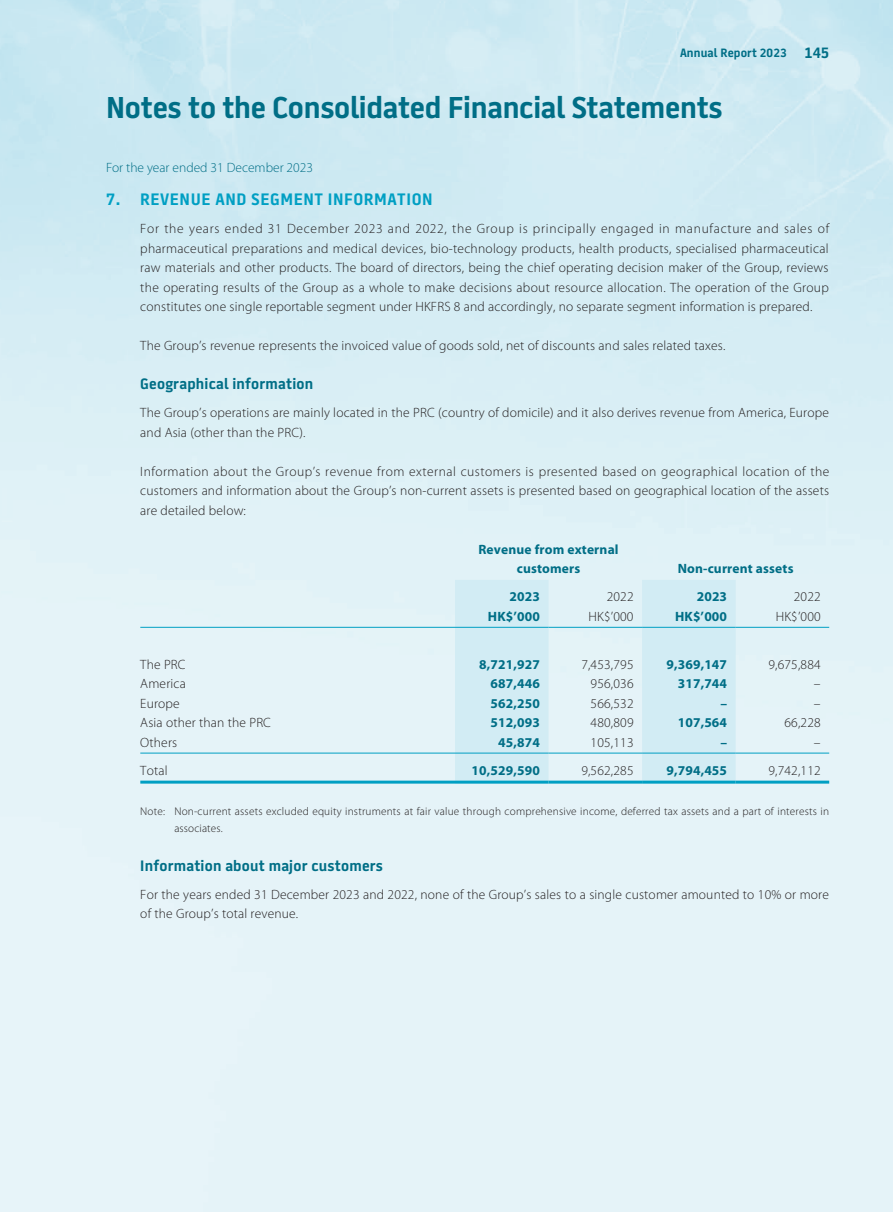
<style>
.page{position:relative;width:893px;height:1212px;background:#fff}
.page>*{position:absolute;margin:0;border:0;box-sizing:border-box;transform-origin:0 0}
.t1{font:700 30px "Battersea";letter-spacing:-.01em;color:#006e86}
._01_H1{font:700 16.5px "Battersea";letter-spacing:.035em;color:#009fc3}
._02_H2{font:700 15px "Battersea";letter-spacing:.015em;color:#006e86}
._00_txt{font:300 13.5px/19.5px "Myriad Pro";letter-spacing:.015em;color:#231f20;text-align:justify}
._50_Table_txt{font:700 13.5px "Myriad Pro";letter-spacing:.01em;color:#006e86}
._50_Table_txt-2{font:300 13.5px "Myriad Pro";letter-spacing:.015em;color:#231f20}
.t2{font:300 13.5px "Myriad Pro";color:#006e86}
.t3{font:700 12px "Battersea";letter-spacing:.01em;color:#006e86}
._06_Notes{font:300 11.25px/16.5px "Myriad Pro";letter-spacing:.015em;color:#231f20}
.s1{font-size:15px}
</style>
<div class="page">
<img style="left:0;top:0;width:893px;height:1212px">
<svg style="left:455px;top:580px;width:281px;height:200px;background:#d7eef5"></svg>
<hr style="left:140px;top:627px;width:315px;height:1px;background:#009fc3">
<hr style="left:455px;top:627px;width:93px;height:1px;background:#009fc3">
<hr style="left:548px;top:627px;width:94px;height:1px;background:#009fc3">
<hr style="left:642px;top:627px;width:94px;height:1px;background:#009fc3">
<hr style="left:736px;top:627px;width:93px;height:1px;background:#009fc3">
<hr style="left:140px;top:753px;width:315px;height:1px;background:#009fc3">
<hr style="left:455px;top:753px;width:93px;height:1px;background:#009fc3">
<hr style="left:548px;top:753px;width:94px;height:1px;background:#009fc3">
<hr style="left:642px;top:753px;width:94px;height:1px;background:#009fc3">
<hr style="left:736px;top:753px;width:93px;height:1px;background:#009fc3">
<hr style="left:140px;top:780px;width:315px;height:3px;background:#009fc3">
<hr style="left:455px;top:780px;width:93px;height:3px;background:#009fc3">
<hr style="left:548px;top:780px;width:94px;height:3px;background:#009fc3">
<hr style="left:642px;top:780px;width:94px;height:3px;background:#009fc3">
<hr style="left:736px;top:780px;width:93px;height:3px;background:#009fc3">
<p class="t3" style="left:680px;top:45px;width:151px">Annual Report 2023 <span class="s1">145</span></p>
<h1 class="t1" style="left:106px;top:89px;width:618px">Notes to the Consolidated Financial Statements</h1>
<p class="t2" style="left:106px;top:160px;width:208px">For the year ended 31 December 2023</p>
<p class="_01_H1" style="left:106px;top:189px;width:328px">7. REVENUE AND SEGMENT INFORMATION</p>
<p class="_00_txt" style="left:140px;top:219px;width:690px">For the years ended 31 December 2023 and 2022, the Group is principally engaged in manufacture and sales of pharmaceutical preparations and medical devices, bio-technology products, health products, specialised pharmaceutical raw materials and other products. The board of directors, being the chief operating decision maker of the Group, reviews the operating results of the Group as a whole to make decisions about resource allocation. The operation of the Group constitutes one single reportable segment under HKFRS 8 and accordingly, no separate segment information is prepared.</p>
<p class="_00_txt" style="left:140px;top:336px;width:587px">The Group’s revenue represents the invoiced value of goods sold, net of discounts and sales related taxes.</p>
<p class="_02_H2" style="left:140px;top:375px;width:174px">Geographical information</p>
<p class="_00_txt" style="left:140px;top:403px;width:690px">The Group’s operations are mainly located in the PRC (country of domicile) and it also derives revenue from America, Europe and Asia (other than the PRC).</p>
<p class="_00_txt" style="left:140px;top:461px;width:690px">Information about the Group’s revenue from external customers is presented based on geographical location of the customers and information about the Group’s non-current assets is presented based on geographical location of the assets are detailed below:</p>
<p class="_50_Table_txt" style="left:478px;top:541px;width:142px">Revenue from external</p>
<p class="_50_Table_txt" style="left:517px;top:560px;width:65px">customers</p>
<p class="_50_Table_txt" style="left:678px;top:560px;width:117px">Non-current assets</p>
<p class="_50_Table_txt" style="left:510px;top:588px;width:32px">2023</p>
<p class="_50_Table_txt-2" style="left:607px;top:589px;width:28px">2022</p>
<p class="_50_Table_txt" style="left:697px;top:588px;width:32px">2023</p>
<p class="_50_Table_txt-2" style="left:794px;top:589px;width:28px">2022</p>
<p class="_50_Table_txt" style="left:488px;top:607px;width:54px">HK$’000</p>
<p class="_50_Table_txt-2" style="left:589px;top:608px;width:46px">HK$’000</p>
<p class="_50_Table_txt" style="left:675px;top:607px;width:54px">HK$’000</p>
<p class="_50_Table_txt-2" style="left:776px;top:608px;width:46px">HK$’000</p>
<p class="_50_Table_txt-2" style="left:140px;top:656px;width:47px">The PRC</p>
<p class="_50_Table_txt" style="left:479px;top:655px;width:62px">8,721,927</p>
<p class="_50_Table_txt-2" style="left:581px;top:656px;width:54px">7,453,795</p>
<p class="_50_Table_txt" style="left:666px;top:655px;width:62px">9,369,147</p>
<p class="_50_Table_txt-2" style="left:768px;top:656px;width:54px">9,675,884</p>
<p class="_50_Table_txt-2" style="left:140px;top:675px;width:47px">America</p>
<p class="_50_Table_txt" style="left:491px;top:675px;width:51px">687,446</p>
<p class="_50_Table_txt-2" style="left:591px;top:675px;width:44px">956,036</p>
<p class="_50_Table_txt" style="left:678px;top:675px;width:51px">317,744</p>
<p class="_50_Table_txt-2" style="left:814px;top:675px;width:8px">–</p>
<p class="_50_Table_txt-2" style="left:140px;top:695px;width:41px">Europe</p>
<p class="_50_Table_txt" style="left:491px;top:694px;width:51px">562,250</p>
<p class="_50_Table_txt-2" style="left:591px;top:695px;width:44px">566,532</p>
<p class="_50_Table_txt" style="left:720px;top:694px;width:8px">–</p>
<p class="_50_Table_txt-2" style="left:814px;top:695px;width:8px">–</p>
<p class="_50_Table_txt-2" style="left:140px;top:714px;width:132px">Asia other than the PRC</p>
<p class="_50_Table_txt" style="left:491px;top:714px;width:51px">512,093</p>
<p class="_50_Table_txt-2" style="left:591px;top:714px;width:44px">480,809</p>
<p class="_50_Table_txt" style="left:678px;top:714px;width:51px">107,564</p>
<p class="_50_Table_txt-2" style="left:784px;top:714px;width:38px">66,228</p>
<p class="_50_Table_txt-2" style="left:140px;top:734px;width:38px">Others</p>
<p class="_50_Table_txt" style="left:498px;top:733px;width:43px">45,874</p>
<p class="_50_Table_txt-2" style="left:591px;top:734px;width:44px">105,113</p>
<p class="_50_Table_txt" style="left:720px;top:733px;width:8px">–</p>
<p class="_50_Table_txt-2" style="left:814px;top:734px;width:8px">–</p>
<p class="_50_Table_txt-2" style="left:140px;top:762px;width:29px">Total</p>
<p class="_50_Table_txt" style="left:472px;top:762px;width:70px">10,529,590</p>
<p class="_50_Table_txt-2" style="left:581px;top:762px;width:54px">9,562,285</p>
<p class="_50_Table_txt" style="left:666px;top:762px;width:62px">9,794,455</p>
<p class="_50_Table_txt-2" style="left:768px;top:762px;width:54px">9,742,112</p>
<p class="_06_Notes" style="left:174px;top:803px;width:656px;text-indent:-34px">Note: Non-current assets excluded equity instruments at fair value through comprehensive income, deferred tax assets and a part of interests in associates.</p>
<p class="_02_H2" style="left:140px;top:856px;width:244px">Information about major customers</p>
<p class="_00_txt" style="left:140px;top:884px;width:690px">For the years ended 31 December 2023 and 2022, none of the Group’s sales to a single customer amounted to 10% or more of the Group’s total revenue.</p>
</div>
